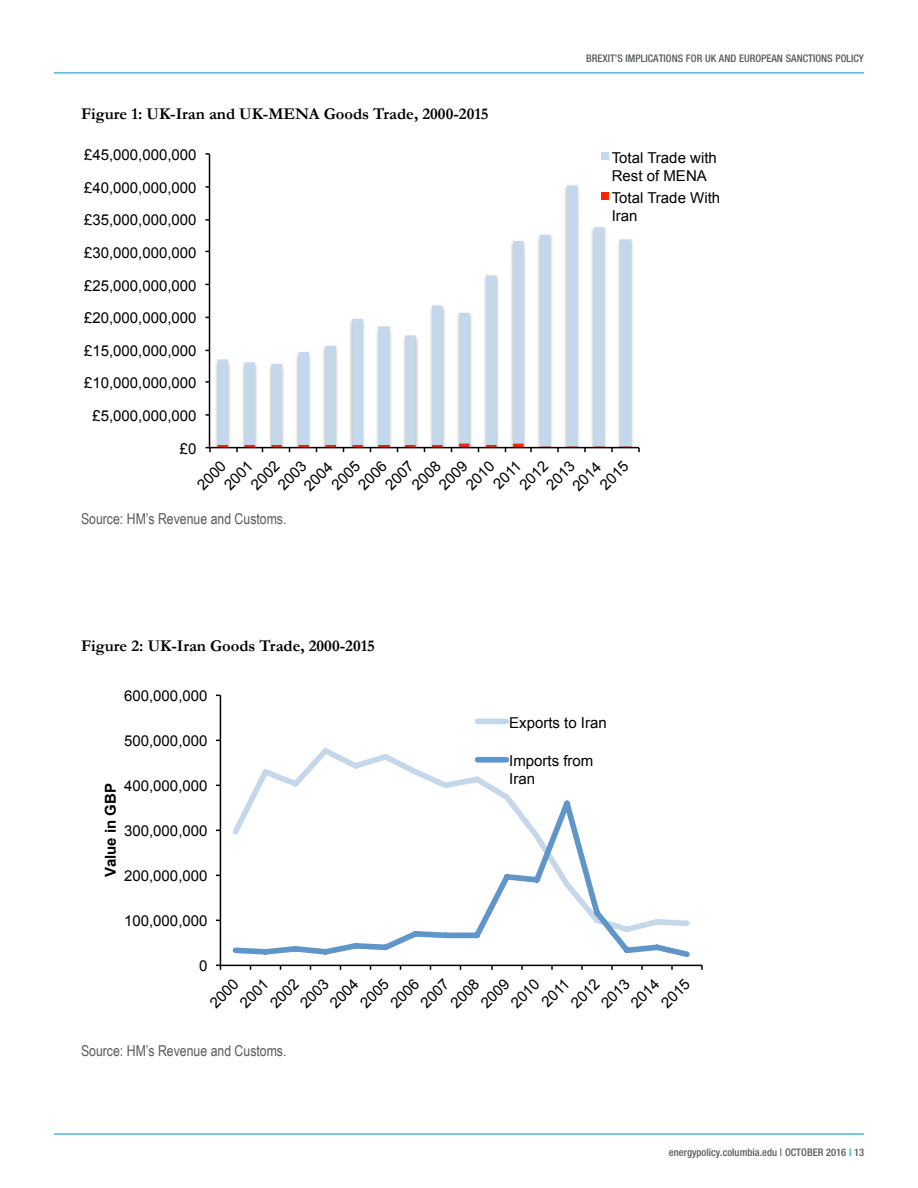
<style>
.page{position:relative;width:918px;height:1188px;background:#fff}
.page>*{position:absolute;margin:0;border:0;box-sizing:border-box;transform-origin:0 0}
.t1{font:700 16.5px "Garamond";color:#000}
.t2{font:15px/18px "Arial";color:#000}
.t3{font:15px "Arial Narrow";color:#58595b}
.t4{font:700 15px "Arial";color:#000}
.t5{font:500 condensed 10.5px "Helvetica Neue";color:#58595b}
.s1{color:#0090c1}
</style>
<div class="page">
<hr style="left:54px;top:1134px;width:810px;height:1px;background:#0090c1">
<hr style="left:54px;top:73px;width:810px;height:1px;background:#0090c1">
<img style="left:210px;top:181px;width:429px;height:266px">
<div style="left:513px;top:443px;width:11px;height:5px;background:#df2100"></div>
<div style="left:459px;top:443px;width:11px;height:5px;background:#df2100"></div>
<svg style="left:378px;top:446px;width:12px;height:1px"></svg>
<svg style="left:620px;top:446px;width:12px;height:1px"></svg>
<svg style="left:218px;top:185px;width:414px;height:261px"></svg>
<hr style="left:209px;top:154px;width:1px;height:294px;background:#000">
<hr style="left:210px;top:447px;width:429px;height:1px;background:#000">
<svg style="left:206px;top:447px;width:5px;height:5px"></svg>
<div style="left:601px;top:152px;width:8px;height:8px;background:#c5d7ea"></div>
<div style="left:601px;top:192px;width:8px;height:8px;background:#ff2600"></div>
<hr style="left:220px;top:695px;width:1px;height:270px;background:#000">
<hr style="left:220px;top:965px;width:482px;height:1px;background:#000">
<svg style="left:216px;top:965px;width:5px;height:5px"></svg>
<svg style="left:250px;top:748px;width:260px;height:48px"></svg>
<svg style="left:232px;top:796px;width:458px;height:161px"></svg>
<div style="left:478px;top:719px;width:28px;height:5px;background:#c5d7ea"></div>
<div style="left:478px;top:757px;width:28px;height:6px;background:#6095c9"></div>
<p class="t1" style="left:81px;top:105px;width:409px">Figure 1: UK-Iran and UK-MENA Goods Trade, 2000-2015</p>
<p class="t2" style="left:84px;top:146px;width:114px">£45,000,000,000</p>
<p class="t2" style="left:84px;top:179px;width:114px">£40,000,000,000</p>
<p class="t2" style="left:84px;top:211px;width:114px">£35,000,000,000</p>
<p class="t2" style="left:84px;top:244px;width:114px">£30,000,000,000</p>
<p class="t2" style="left:84px;top:276px;width:114px">£25,000,000,000</p>
<p class="t2" style="left:84px;top:309px;width:114px">£20,000,000,000</p>
<p class="t2" style="left:84px;top:342px;width:114px">£15,000,000,000</p>
<p class="t2" style="left:84px;top:374px;width:114px">£10,000,000,000</p>
<p class="t2" style="left:92px;top:407px;width:106px">£5,000,000,000</p>
<p class="t2" style="left:180px;top:439px;width:18px">£0</p>
<p class="t5" style="left:586px;top:52px;width:279px">BREXIT’S IMPLICATIONS FOR UK AND EUROPEAN SANCTIONS POLICY</p>
<p class="t2" style="left:612px;top:149px;width:107px">Total Trade with<br>Rest of MENA</p>
<p class="t2" style="left:612px;top:188px;width:110px">Total Trade With<br>Iran</p>
<p class="t2" style="left:408px;top:481px;width:35px;rotate:-45deg">2008</p>
<p class="t2" style="left:435px;top:481px;width:35px;rotate:-45deg">2009</p>
<p class="t2" style="left:274px;top:481px;width:35px;rotate:-45deg">2003</p>
<p class="t2" style="left:543px;top:481px;width:35px;rotate:-45deg">2013</p>
<p class="t2" style="left:355px;top:481px;width:35px;rotate:-45deg">2006</p>
<p class="t2" style="left:194px;top:481px;width:35px;rotate:-45deg">2000</p>
<p class="t2" style="left:462px;top:481px;width:35px;rotate:-45deg">2010</p>
<p class="t2" style="left:247px;top:481px;width:35px;rotate:-45deg">2002</p>
<p class="t2" style="left:328px;top:481px;width:35px;rotate:-45deg">2005</p>
<p class="t2" style="left:516px;top:481px;width:35px;rotate:-45deg">2012</p>
<p class="t2" style="left:596px;top:481px;width:35px;rotate:-45deg">2015</p>
<p class="t2" style="left:381px;top:481px;width:35px;rotate:-45deg">2007</p>
<p class="t2" style="left:300px;top:481px;width:35px;rotate:-45deg">2004</p>
<p class="t2" style="left:569px;top:481px;width:35px;rotate:-45deg">2014</p>
<p class="t2" style="left:490px;top:480px;width:34px;rotate:-45deg">2011</p>
<p class="t2" style="left:220px;top:481px;width:35px;rotate:-45deg">2001</p>
<p class="t3" style="left:81px;top:510px;width:207px">Source: HM’s Revenue and Customs.</p>
<p class="t1" style="left:81px;top:637px;width:296px">Figure 2: UK-Iran Goods Trade, 2000-2015</p>
<p class="t2" style="left:124px;top:687px;width:85px">600,000,000</p>
<p class="t2" style="left:124px;top:732px;width:85px">500,000,000</p>
<p class="t4" style="left:102px;top:877px;width:95px;rotate:-90deg">Value in GBP</p>
<p class="t2" style="left:124px;top:777px;width:85px">400,000,000</p>
<p class="t2" style="left:124px;top:822px;width:85px">300,000,000</p>
<p class="t2" style="left:124px;top:867px;width:85px">200,000,000</p>
<p class="t2" style="left:124px;top:912px;width:85px">100,000,000</p>
<p class="t2" style="left:509px;top:714px;width:99px">Exports to Iran</p>
<p class="t2" style="left:509px;top:752px;width:86px">Imports from<br>Iran</p>
<p class="t2" style="left:199px;top:957px;width:10px">0</p>
<p class="t2" style="left:206px;top:999px;width:35px;rotate:-45deg">2000</p>
<p class="t2" style="left:236px;top:999px;width:35px;rotate:-45deg">2001</p>
<p class="t2" style="left:266px;top:999px;width:35px;rotate:-45deg">2002</p>
<p class="t2" style="left:296px;top:999px;width:35px;rotate:-45deg">2003</p>
<p class="t2" style="left:326px;top:999px;width:35px;rotate:-45deg">2004</p>
<p class="t2" style="left:357px;top:999px;width:35px;rotate:-45deg">2005</p>
<p class="t2" style="left:387px;top:999px;width:35px;rotate:-45deg">2006</p>
<p class="t2" style="left:417px;top:999px;width:35px;rotate:-45deg">2007</p>
<p class="t2" style="left:447px;top:999px;width:35px;rotate:-45deg">2008</p>
<p class="t2" style="left:477px;top:999px;width:35px;rotate:-45deg">2009</p>
<p class="t2" style="left:507px;top:999px;width:35px;rotate:-45deg">2010</p>
<p class="t2" style="left:538px;top:998px;width:34px;rotate:-45deg">2011</p>
<p class="t2" style="left:567px;top:999px;width:35px;rotate:-45deg">2012</p>
<p class="t2" style="left:597px;top:999px;width:35px;rotate:-45deg">2013</p>
<p class="t2" style="left:627px;top:999px;width:35px;rotate:-45deg">2014</p>
<p class="t2" style="left:658px;top:999px;width:35px;rotate:-45deg">2015</p>
<p class="t3" style="left:81px;top:1042px;width:207px">Source: HM’s Revenue and Customs.</p>
<p class="t5" style="left:669px;top:1146px;width:197px">energypolicy.columbia.edu | OCTOBER 2016 <span class="s1">|</span> 13</p>
</div>
